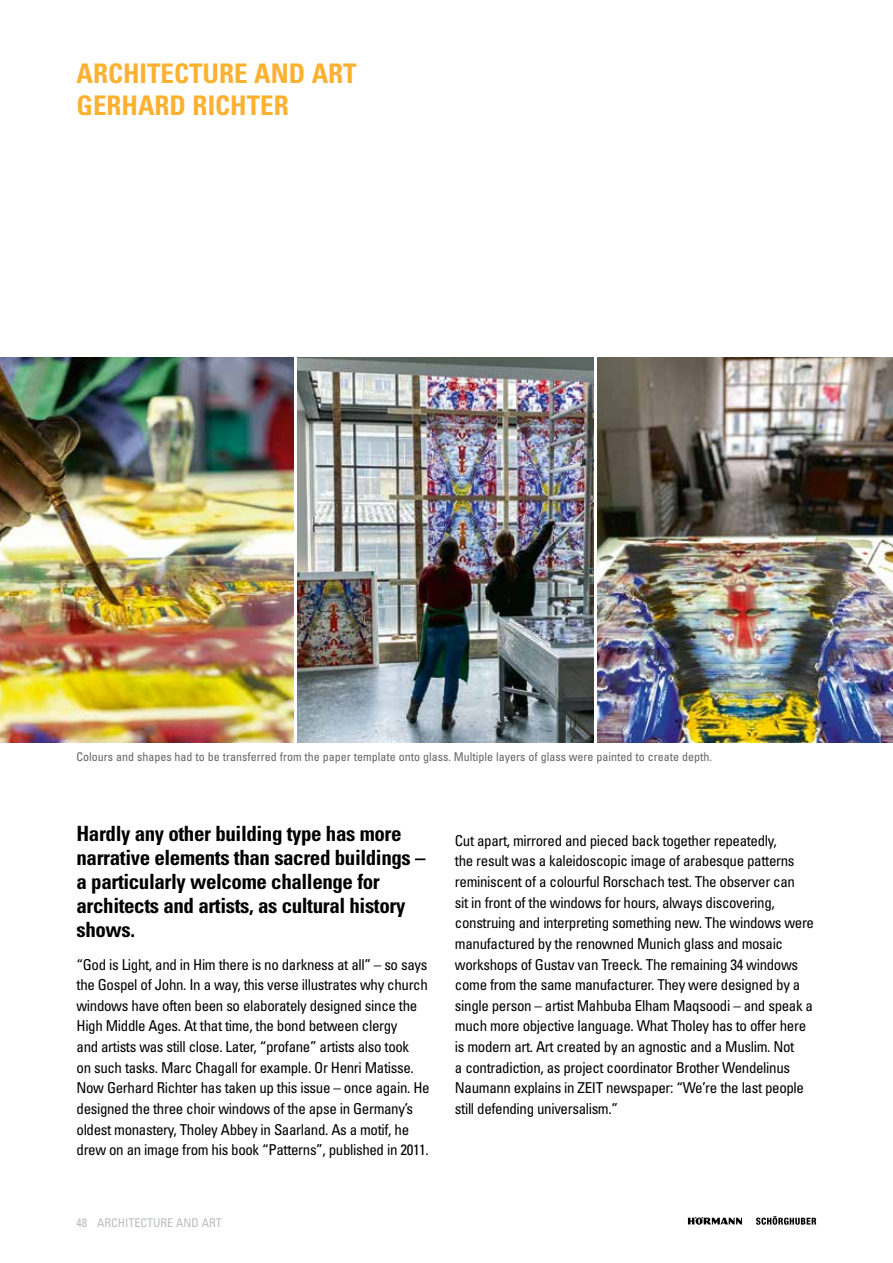
<style>
.page{position:relative;width:893px;height:1263px;background:#fff}
.page>*{position:absolute;margin:0;border:0;box-sizing:border-box;transform-origin:0 0}
.t1{font:700 condensed 27px/32.4px "Univers";color:#fcb131}
.t2{font:700 condensed 21px/24px "Univers";letter-spacing:-.02em;color:#000}
.t3{font:condensed 15px/20.7px "Univers";letter-spacing:-.025em;color:#000}
.t4{font:condensed 12px "Univers";color:#636466}
.t5{font:condensed 12px "Univers";color:#babcbe}
</style>
<div class="page">
<svg style="left:688px;top:1217px;width:54px;height:8px"></svg>
<svg style="left:756px;top:1216px;width:60px;height:9px"></svg>
<img style="left:0;top:357px;width:293px;height:385px">
<img style="left:597px;top:357px;width:296px;height:385px">
<img style="left:298px;top:357px;width:295px;height:385px">
<h1 class="t1" style="left:77px;top:57px;width:282px">ARCHITECTURE AND ART<br>GERHARD RICHTER</h1>
<p class="t4" style="left:77px;top:749px;width:637px">Colours and shapes had to be transferred from the paper template onto glass. Multiple layers of glass were painted to create depth.</p>
<h2 class="t2" style="left:77px;top:821px;width:351px">Hardly any other building type has more narrative elements than sacred buildings – a particularly welcome challenge for architects and artists, as cultural history shows.</h2>
<p class="t3" style="left:77px;top:953px;width:355px">“God is Light, and in Him there is no darkness at all” – so says the Gospel of John. In a way, this verse illustrates why church windows have often been so elaborately designed since the High Middle Ages. At that time, the bond between clergy<br>and artists was still close. Later, “profane” artists also took<br>on such tasks. Marc Chagall for example. Or Henri Matisse.<br>Now Gerhard Richter has taken up this issue – once again. He designed the three choir windows of the apse in Germany’s oldest monastery, Tholey Abbey in Saarland. As a motif, he drew on an image from his book “Patterns”, published in 2011.</p>
<p class="t5" style="left:77px;top:1215px;width:147px">48 ARCHITECTURE AND ART</p>
<p class="t3" style="left:455px;top:830px;width:361px">Cut apart, mirrored and pieced back together repeatedly,<br>the result was a kaleidoscopic image of arabesque patterns reminiscent of a colourful Rorschach test. The observer can<br>sit in front of the windows for hours, always discovering, construing and interpreting something new. The windows were manufactured by the renowned Munich glass and mosaic workshops of Gustav van Treeck. The remaining 34 windows come from the same manufacturer. They were designed by a single person – artist Mahbuba Elham Maqsoodi – and speak a much more objective language. What Tholey has to offer here is modern art. Art created by an agnostic and a Muslim. Not<br>a contradiction, as project coordinator Brother Wendelinus Naumann explains in ZEIT newspaper: “We’re the last people still defending universalism.”</p>
</div>
